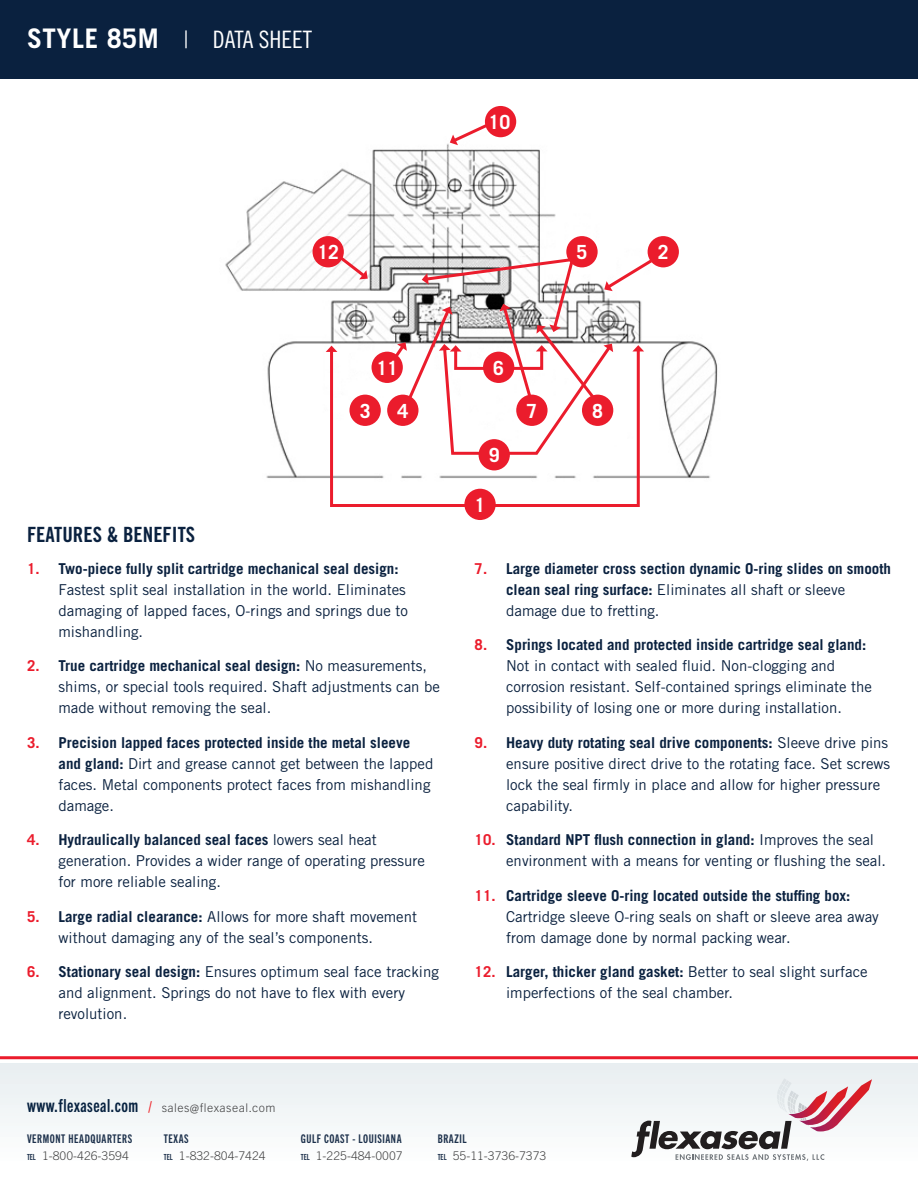
<style>
.page{position:relative;width:918px;height:1188px;background:#fff}
.page>*{position:absolute;margin:0;border:0;box-sizing:border-box;transform-origin:0 0}
.t1{font:24px "Trade Gothic LT Std Cn 18";color:#fff}
.t2{font:21px "Trade Gothic LT Std Bd Cn 20";color:#0a213f}
.t3{font:700 19.5px "Trade Gothic LT Std";color:#fff}
.t4{font:15px/21px "Trade Gothic LT Std";color:#0a213f}
.t5{font:700 15px/21px "Trade Gothic LT Std";color:#0a213f}
.Body{font:12px/16.5px "Trade Gothic Next LT Pro Bd Cm";letter-spacing:.05em;color:#1c304b}
.Body-2{font:300 12px/16.5px "Trade Gothic Next LT Pro";color:#3e3e3f}
.Body-3{font:300 12px "Trade Gothic Next LT Pro";letter-spacing:.04em;color:#3e3e3f}
.s1{font-family:"Trade Gothic LT Std";font-weight:700;font-size:27px}
.s2{font-family:"Trade Gothic LT Std";font-weight:300}
.s3{font-weight:700;color:#eb1c2c}
.s4{font-weight:700}
.s5{color:#eb1c2c}
.s6{font-weight:400}
.s7{font-family:"Trade Gothic Next LT Pro Bd Cm";font-weight:400;font-size:18px;color:#072240}
.s8{font-family:"Trade Gothic Next LT Pro Bd Cm";font-weight:400;font-size:15px;color:#ee1d23}
.s9{font-size:8.4px}
.s10{font-family:"Trade Gothic Next LT Pro";font-weight:300;color:#3e3e3f}
.s11{font-family:"Trade Gothic Next LT Pro Bd Cm";font-weight:400;color:#1c304b}
.s12{font-family:"Trade Gothic Next LT Pro Bd Cm";font-weight:400;font-size:8.4px;color:#1c304b}
</style>
<div class="page">
<div style="left:0;top:1064px;width:918px;height:124px;background:#f6f9fa"></div>
<svg style="left:631px;top:1078px;width:241px;height:83px"></svg>
<hr style="left:0;top:1056px;width:918px;height:3px;background:#eb1c2c">
<div style="left:0;top:0;width:918px;height:78px;background:#0a213f"></div>
<img style="left:225px;top:122px;width:493px;height:356px">
<div style="left:648px;top:236px;width:31px;height:31px;background:#eb1c2c;border-radius:50%"></div>
<div style="left:566px;top:236px;width:32px;height:31px;background:#eb1c2c;border-radius:50%"></div>
<div style="left:313px;top:236px;width:31px;height:31px;background:#eb1c2c;border-radius:50%"></div>
<div style="left:485px;top:106px;width:31px;height:31px;background:#eb1c2c;border-radius:50%"></div>
<svg style="left:329px;top:348px;width:312px;height:161px"></svg>
<svg style="left:326px;top:346px;width:11px;height:6px"></svg>
<div style="left:464px;top:489px;width:32px;height:31px;background:#eb1c2c;border-radius:50%"></div>
<svg style="left:450px;top:121px;width:43px;height:24px"></svg>
<svg style="left:337px;top:254px;width:31px;height:25px"></svg>
<svg style="left:391px;top:256px;width:264px;height:200px"></svg>
<div style="left:479px;top:439px;width:31px;height:31px;background:#eb1c2c;border-radius:50%"></div>
<p class="t1" style="left:27px;top:25px;width:287px"><span class="s1">STYLE 85M</span> <span class="s2">|</span> DATA SHEET</p>
<p class="t3" style="left:489px;top:110px;width:23px">10</p>
<p class="t3" style="left:317px;top:240px;width:23px">12</p>
<p class="t3" style="left:577px;top:240px;width:12px">5</p>
<p class="t3" style="left:658px;top:240px;width:12px">2</p>
<p class="t3" style="left:376px;top:356px;width:23px">11</p>
<p class="t3" style="left:493px;top:356px;width:12px">6</p>
<p class="t3" style="left:360px;top:399px;width:12px">3</p>
<p class="t3" style="left:397px;top:399px;width:12px">4</p>
<p class="t3" style="left:526px;top:399px;width:12px">7</p>
<p class="t3" style="left:592px;top:399px;width:12px">8</p>
<p class="t3" style="left:489px;top:443px;width:12px">9</p>
<p class="t2" style="left:27px;top:522px;width:170px">FEATURES &amp; BENEFITS</p>
<p class="t4" style="left:58px;top:557px;width:351px;text-indent:-32px"><span class="s3">1.</span> <span class="s4">Two-piece fully split cartridge mechanical seal design:<br></span>Fastest split seal installation in the world. Eliminates damaging of lapped faces, O-rings and springs due to mishandling.</p>
<p class="t4" style="left:58px;top:655px;width:383px;text-indent:-32px"><span class="s3">2.</span> <span class="s4">True cartridge mechanical seal design:</span> No measurements, shims, or special tools required. Shaft adjustments can be made without removing the seal.</p>
<p class="t4" style="left:58px;top:731px;width:376px;text-indent:-32px"><span class="s3">3.</span> <span class="s4">Precision lapped faces protected inside the metal sleeve and gland:</span> Dirt and grease cannot get between the lapped faces. Metal components protect faces from mishandling damage.</p>
<p class="t4" style="left:58px;top:829px;width:368px;text-indent:-32px"><span class="s3">4.</span> <span class="s4">Hydraulically balanced seal faces</span> lowers seal heat generation. Provides a wider range of operating pressure for more reliable sealing.</p>
<p class="t4" style="left:58px;top:905px;width:360px;text-indent:-32px"><span class="s3">5.</span> <span class="s4">Large radial clearance:</span> Allows for more shaft movement without damaging any of the seal’s components.</p>
<p class="t4" style="left:58px;top:961px;width:382px;text-indent:-32px"><span class="s3">6.</span> <span class="s4">Stationary seal design:</span> Ensures optimum seal face tracking and alignment. Springs do not have to flex with every revolution.</p>
<p class="t3" style="left:475px;top:493px;width:12px">1</p>
<p class="t5" style="left:506px;top:557px;width:386px;text-indent:-32px"><span class="s5">7.</span> Large diameter cross section dynamic O-ring slides on smooth clean seal ring surface: <span class="s6">Eliminates all shaft or sleeve damage due to fretting.</span></p>
<p class="t4" style="left:506px;top:634px;width:367px;text-indent:-32px"><span class="s3">8.</span> <span class="s4">Springs located and protected inside cartridge seal gland:<br></span>Not in contact with sealed fluid. Non-clogging and corrosion resistant. Self-contained springs eliminate the possibility of losing one or more during installation.</p>
<p class="t4" style="left:506px;top:731px;width:386px;text-indent:-32px"><span class="s3">9.</span> <span class="s4">Heavy duty rotating seal drive components:</span> Sleeve drive pins ensure positive direct drive to the rotating face. Set screws lock the seal firmly in place and allow for higher pressure capability.</p>
<p class="t4" style="left:506px;top:829px;width:381px;text-indent:-32px"><span class="s3">10.</span> <span class="s4">Standard NPT flush connection in gland:</span> Improves the seal environment with a means for venting or flushing the seal.</p>
<p class="t4" style="left:506px;top:884px;width:374px;text-indent:-32px"><span class="s3">11.</span> <span class="s4">Cartridge sleeve O-ring located outside the stuffing box:<br></span>Cartridge sleeve O-ring seals on shaft or sleeve area away from damage done by normal packing wear.</p>
<p class="t4" style="left:506px;top:961px;width:363px;text-indent:-32px"><span class="s3">12.</span> <span class="s4">Larger, thicker gland gasket:</span> Better to seal slight surface imperfections of the seal chamber.</p>
<p class="Body-3" style="left:27px;top:1100px;width:250px"><span class="s7">www.flexaseal.com</span> <span class="s8">/</span> sales@flexaseal.com</p>
<p class="Body" style="left:27px;top:1130px;width:107px">VERMONT HEADQUARTERS<br><span class="s9">TEL</span> <span class="s10">1-800-426-3594</span></p>
<p class="Body" style="left:301px;top:1130px;width:103px">GULF COAST - LOUISIANA<br><span class="s9">TEL</span> <span class="s10">1-225-484-0007</span></p>
<p class="Body-2" style="left:164px;top:1130px;width:103px"><span class="s11">TEXAS<br></span><span class="s12">TEL</span> 1-832-804-7424</p>
<p class="Body-2" style="left:438px;top:1130px;width:110px"><span class="s11">BRAZIL<br></span><span class="s12">TEL</span> 55-11-3736-7373</p>
</div>
